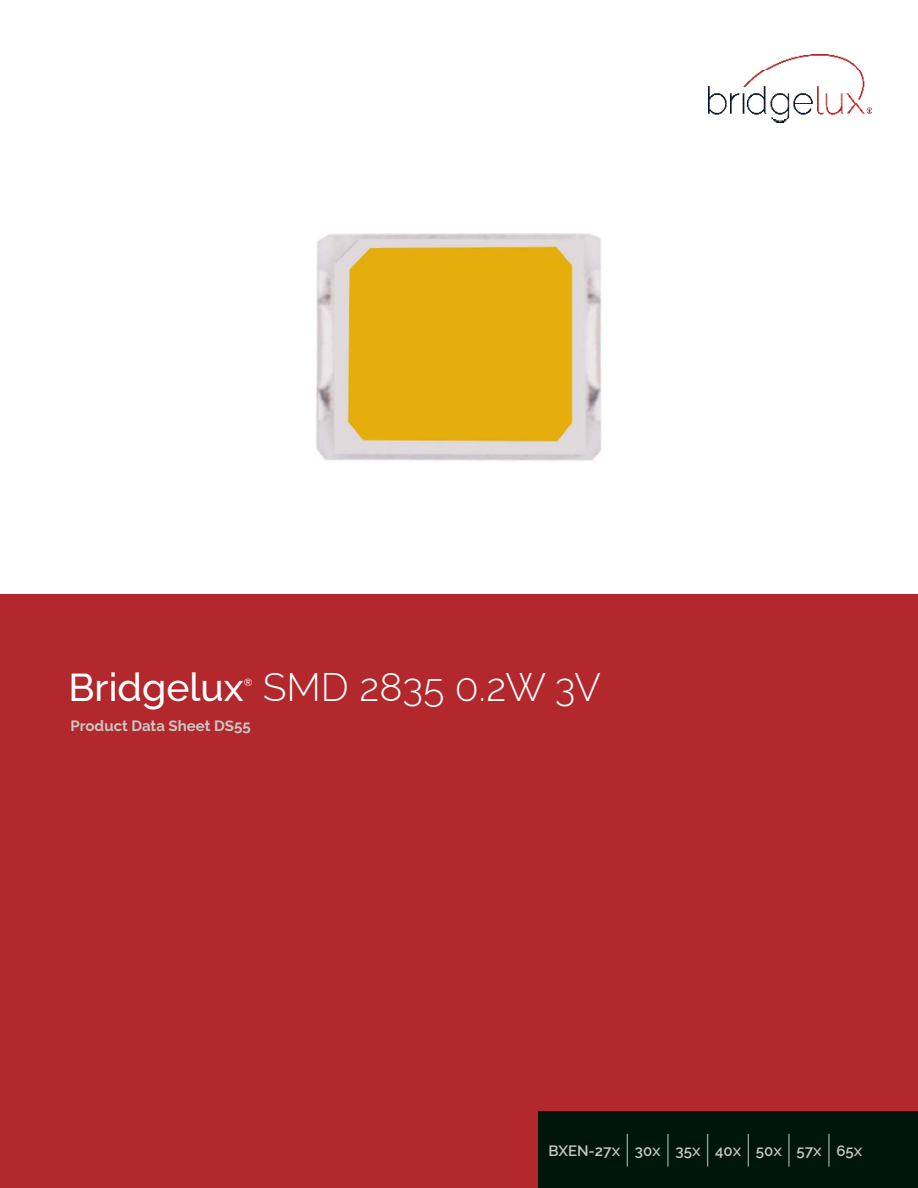
<style>
.page{position:relative;width:918px;height:1188px;background:#fff}
.page>*{position:absolute;margin:0;border:0;box-sizing:border-box;transform-origin:0 0}
.t1{font:300 39px "Raleway";color:#fff}
.t2{font:500 39px "Raleway";color:#fff}
.t3{font:100 36px "Raleway";color:#fff}
.t4{font:600 15px "Raleway";color:#c8c7c7}
.t5{font:700 15px "Raleway";color:#c8c7c7}
.t6{font:500 10.5px "Raleway";color:#fff}
</style>
<div class="page">
<img style="left:708px;top:55px;width:164px;height:67px">
<div style="left:0;top:594px;width:918px;height:594px;background:#b2282c"></div>
<div style="left:539px;top:1111px;width:379px;height:77px;background:#00160a"></div>
<img style="left:316px;top:233px;width:286px;height:228px">
<h1 class="t2" style="left:68px;top:673px;width:177px">Bridgelux</h1>
<p class="t6" style="left:244px;top:679px;width:10px">®</p>
<h1 class="t1" style="left:263px;top:672px;width:340px">SMD 2835 0.2W 3V</h1>
<p class="t5" style="left:71px;top:720px;width:182px">Product Data Sheet DS55</p>
<p class="t4" style="left:549px;top:1143px;width:73px">BXEN-27x</p>
<h2 class="t3" style="left:624px;top:1135px;width:9px">|</h2>
<h2 class="t3" style="left:665px;top:1135px;width:9px">|</h2>
<h2 class="t3" style="left:704px;top:1135px;width:9px">|</h2>
<h2 class="t3" style="left:745px;top:1135px;width:9px">|</h2>
<h2 class="t3" style="left:786px;top:1135px;width:9px">|</h2>
<h2 class="t3" style="left:826px;top:1135px;width:9px">|</h2>
<p class="t4" style="left:836px;top:1143px;width:27px">65x</p>
<p class="t4" style="left:635px;top:1143px;width:28px">30x</p>
<p class="t4" style="left:715px;top:1143px;width:28px">40x</p>
<p class="t4" style="left:756px;top:1143px;width:28px">50x</p>
<p class="t4" style="left:797px;top:1143px;width:27px">57x</p>
<p class="t4" style="left:675px;top:1143px;width:27px">35x</p>
</div>
